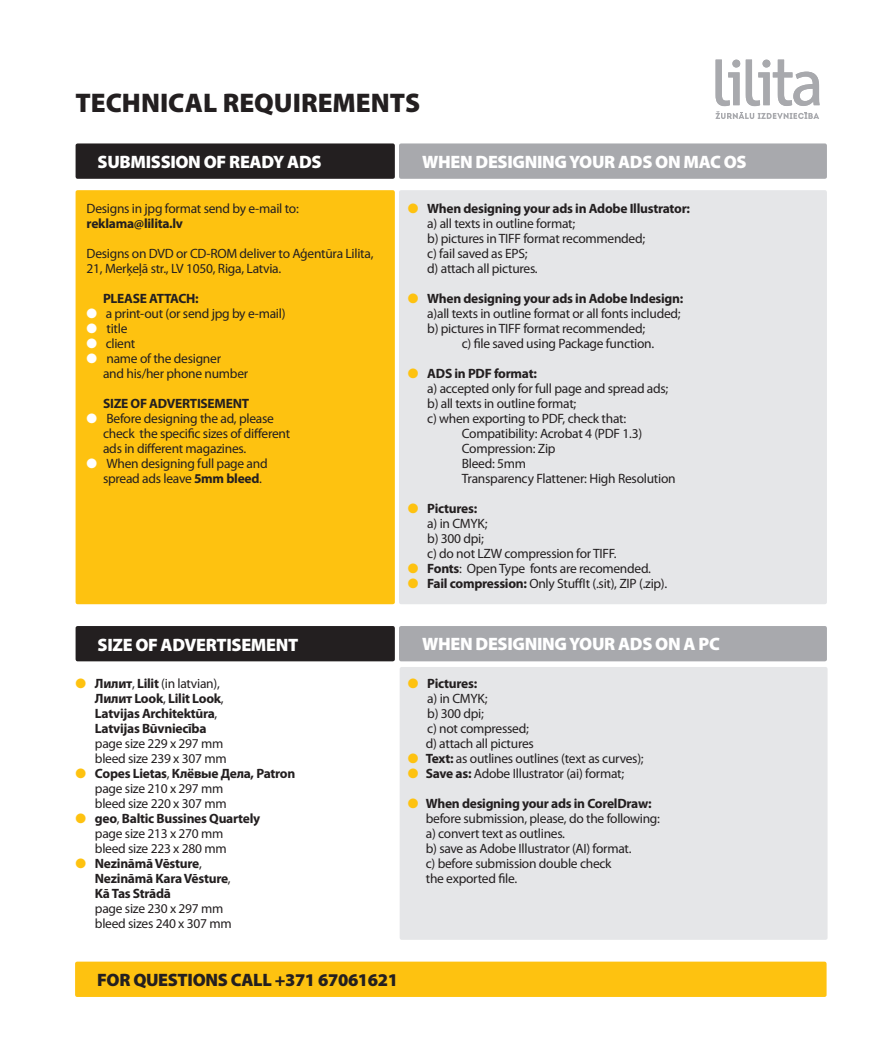
<style>
.page{position:relative;width:893px;height:1051px;background:#fff}
.page>*{position:absolute;margin:0;border:0;box-sizing:border-box;transform-origin:0 0}
.t1{font:900 27px "Myriad Pro";color:#231f20}
.t2{font:900 18px "Myriad Pro";letter-spacing:-.02em;color:#fff}
.t3{font:900 18px "Myriad Pro";letter-spacing:-.02em;color:#231f20}
.t4{font:13.5px/15px "Myriad Pro";letter-spacing:-.02em;color:#231f20}
.t5{font:700 13.5px/15px "Myriad Pro";letter-spacing:-.02em;color:#231f20}
.s1{color:#fff}
.s2{font-weight:700}
.s3{color:#fec210}
.s4{font-weight:400}
</style>
<div class="page">
<div style="left:76px;top:190px;width:319px;height:414px;background:#fec210;border-radius:2px"></div>
<div style="left:399px;top:190px;width:428px;height:414px;background:#e5e6e8;border-radius:2px"></div>
<div style="left:399px;top:143px;width:428px;height:36px;background:#a8a9ad;border-radius:2px"></div>
<div style="left:400px;top:666px;width:427px;height:273px;background:#e5e6e8;border-radius:2px"></div>
<div style="left:399px;top:626px;width:428px;height:35px;background:#a8a9ad;border-radius:2px"></div>
<div style="left:76px;top:143px;width:319px;height:36px;background:#231f20;border-radius:2px"></div>
<div style="left:76px;top:626px;width:319px;height:35px;background:#231f20;border-radius:2px"></div>
<div style="left:75px;top:961px;width:752px;height:35px;background:#fec210;border-radius:2px"></div>
<svg style="left:715px;top:59px;width:105px;height:60px"></svg>
<p class="t1" style="left:75px;top:84px;width:346px">TECHNICAL REQUIREMENTS</p>
<p class="t2" style="left:98px;top:150px;width:225px">SUBMISSION OF READY ADS</p>
<p class="t4" style="left:87px;top:200px;width:214px">Designs in jpg format send by e-mail to:</p>
<p class="t5" style="left:87px;top:215px;width:98px">reklama@lilita.lv</p>
<p class="t4" style="left:87px;top:245px;width:288px">Designs on DVD or CD-ROM deliver to Aģentūra Lilita,<br>21, Merķeļā str., LV 1050, Riga, Latvia.</p>
<p class="t5" style="left:103px;top:290px;width:97px">PLEASE ATTACH:</p>
<p class="t4" style="left:87px;top:305px;width:201px"><span class="s1">●</span> a print-out (or send jpg by e-mail)</p>
<p class="t4" style="left:87px;top:320px;width:42px"><span class="s1">●</span> title</p>
<p class="t4" style="left:87px;top:335px;width:50px"><span class="s1">●</span> client</p>
<p class="t4" style="left:103px;top:350px;width:147px;text-indent:-16px"><span class="s1">●</span> name of the designer<br>and his/her phone number</p>
<p class="t5" style="left:103px;top:395px;width:148px">SIZE OF ADVERTISEMENT</p>
<p class="t4" style="left:87px;top:410px;width:189px"><span class="s1">●</span> Before designing the ad, please</p>
<p class="t4" style="left:103px;top:425px;width:189px">check the specific sizes of different</p>
<p class="t4" style="left:103px;top:440px;width:145px">ads in different magazines.</p>
<p class="t4" style="left:87px;top:455px;width:183px"><span class="s1">●</span> When designing full page and</p>
<p class="t4" style="left:103px;top:470px;width:160px">spread ads leave <span class="s2">5mm bleed</span>.</p>
<p class="t2" style="left:422px;top:150px;width:326px">WHEN DESIGNING YOUR ADS ON MAC OS</p>
<p class="t5" style="left:408px;top:200px;width:284px"><span class="s3">●</span> When designing your ads in Adobe Illustrator:</p>
<p class="t4" style="left:427px;top:215px;width:149px">a) all texts in outline format;</p>
<p class="t4" style="left:427px;top:230px;width:219px">b) pictures in TIFF format recommended;</p>
<p class="t4" style="left:427px;top:245px;width:102px">c) fail saved as EPS;</p>
<p class="t4" style="left:427px;top:260px;width:112px">d) attach all pictures.</p>
<p class="t5" style="left:408px;top:290px;width:277px"><span class="s3">●</span> When designing your ads in Adobe Indesign:</p>
<p class="t4" style="left:427px;top:305px;width:255px">a)all texts in outline format or all fonts included;</p>
<p class="t4" style="left:462px;top:320px;width:194px;text-indent:-35px">b) pictures in TIFF format recommended; c) file saved using Package function.</p>
<p class="t5" style="left:408px;top:365px;width:131px"><span class="s3">●</span> ADS in PDF format:</p>
<p class="t4" style="left:427px;top:380px;width:243px">a) accepted only for full page and spread ads;</p>
<p class="t4" style="left:427px;top:395px;width:151px">b) all texts in outline format;</p>
<p class="t4" style="left:427px;top:410px;width:200px">c) when exporting to PDF, check that:</p>
<p class="t4" style="left:462px;top:425px;width:182px">Compatibility: Acrobat 4 (PDF 1.3)</p>
<p class="t4" style="left:462px;top:440px;width:95px">Compression: Zip</p>
<p class="t4" style="left:462px;top:455px;width:66px">Bleed: 5mm</p>
<p class="t4" style="left:462px;top:470px;width:215px">Transparency Flattener: High Resolution</p>
<p class="t5" style="left:408px;top:500px;width:71px"><span class="s3">●</span> Pictures:</p>
<p class="t4" style="left:427px;top:515px;width:62px">a) in CMYK;</p>
<p class="t4" style="left:427px;top:530px;width:58px">b) 300 dpi;</p>
<p class="t4" style="left:427px;top:545px;width:191px">c) do not LZW compression for TIFF.</p>
<p class="t4" style="left:408px;top:560px;width:245px"><span class="s3">●</span> <span class="s2">Fonts</span>: Open Type fonts are recomended.</p>
<p class="t4" style="left:408px;top:575px;width:261px"><span class="s3">●</span> <span class="s2">Fail compression:</span> Only StuffIt (.sit), ZIP (.zip).</p>
<p class="t2" style="left:98px;top:632px;width:202px">SIZE OF ADVERTISEMENT</p>
<p class="t5" style="left:95px;top:675px;width:130px;text-indent:-20px"><span class="s3">●</span> Лилит<span class="s4">,</span> Lilit <span class="s4">(in latvian),<br></span>Лилит Look<span class="s4">,</span> Lilit Look<span class="s4">,<br></span>Latvijas Architektūra<span class="s4">,<br></span>Latvijas Būvniecība</p>
<p class="t4" style="left:95px;top:735px;width:130px">page size 229 x 297 mm</p>
<p class="t4" style="left:95px;top:750px;width:133px">bleed size 239 x 307 mm</p>
<p class="t5" style="left:75px;top:765px;width:221px"><span class="s3">●</span> Copes Lietas<span class="s4">,</span> Клёвые Дела, Patron</p>
<p class="t4" style="left:95px;top:780px;width:130px">page size 210 x 297 mm</p>
<p class="t4" style="left:95px;top:795px;width:133px">bleed size 220 x 307 mm</p>
<p class="t5" style="left:95px;top:810px;width:167px;text-indent:-19px"><span class="s3">●</span> geo<span class="s4">,</span> Baltic Bussines Quartely <span class="s4">page size 213 x 270 mm</span></p>
<p class="t4" style="left:95px;top:840px;width:133px">bleed size 223 x 280 mm</p>
<p class="t5" style="left:95px;top:855px;width:137px;text-indent:-20px"><span class="s3">●</span> Nezināmā Vēsture<span class="s4">,<br></span>Nezināmā Kara Vēsture<span class="s4">,</span></p>
<p class="t5" style="left:95px;top:885px;width:78px">Kā Tas Strādā</p>
<p class="t4" style="left:95px;top:900px;width:130px">page size 230 x 297 mm</p>
<p class="t4" style="left:95px;top:915px;width:138px">bleed sizes 240 x 307 mm</p>
<p class="t2" style="left:422px;top:631px;width:299px">WHEN DESIGNING YOUR ADS ON A PC</p>
<p class="t5" style="left:408px;top:675px;width:71px"><span class="s3">●</span> Pictures:</p>
<p class="t4" style="left:427px;top:690px;width:62px">a) in CMYK;</p>
<p class="t4" style="left:427px;top:705px;width:58px">b) 300 dpi;</p>
<p class="t4" style="left:427px;top:720px;width:103px">c) not compressed;</p>
<p class="t4" style="left:426px;top:735px;width:110px">d) attach all pictures</p>
<p class="t4" style="left:408px;top:750px;width:237px"><span class="s3">●</span> <span class="s2">Text:</span> as outlines outlines (text as curves);</p>
<p class="t4" style="left:408px;top:765px;width:218px"><span class="s3">●</span> <span class="s2">Save as:</span> Adobe Illustrator (ai) format;</p>
<p class="t5" style="left:408px;top:795px;width:245px"><span class="s3">●</span> When designing your ads in CorelDraw:</p>
<p class="t4" style="left:426px;top:810px;width:236px">before submission, please, do the following:</p>
<p class="t4" style="left:426px;top:825px;width:141px">a) convert text as outlines.</p>
<p class="t4" style="left:426px;top:840px;width:207px">b) save as Adobe Illustrator (AI) format.</p>
<p class="t4" style="left:426px;top:855px;width:187px">c) before submission double check</p>
<p class="t4" style="left:426px;top:870px;width:93px">the exported file.</p>
<p class="t3" style="left:97px;top:967px;width:302px">FOR QUESTIONS CALL +371 67061621</p>
</div>
